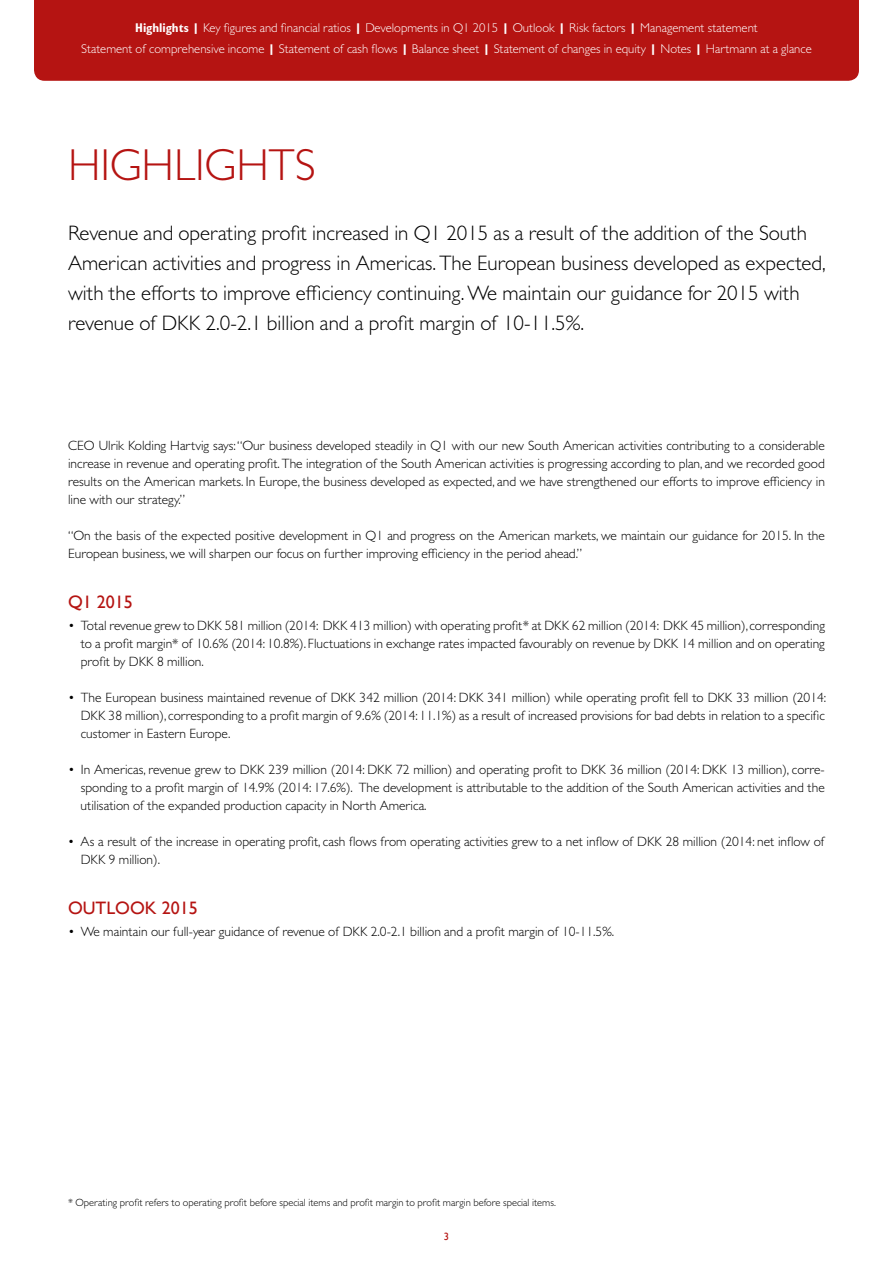
<style>
.page{position:relative;width:893px;height:1263px;background:#fff}
.page>*{position:absolute;margin:0;border:0;box-sizing:border-box;transform-origin:0 0}
.t1{font:300 45px "Gill Sans MT Std";color:#b51412}
.t2{font:300 21px/30px "Gill Sans MT Std";color:#000}
.t3{font:18px "Gill Sans";color:#b51412}
.t4{font:300 13.5px/18px "Gill Sans MT Std";color:#000;text-align:justify}
.t5{font:300 12.75px/21px "Gill Sans MT Std";color:#fff;text-align:center}
.t6{font:300 10.5px "Gill Sans MT Std";color:#000}
.t7{font:10.5px "Gill Sans";color:#b51412}
.s1{font-weight:700;font-stretch:condensed}
.s2{font-weight:800}
</style>
<div class="page">
<div style="left:34px;top:0;width:825px;height:81px;background:#b51412"></div>
<p class="t5" style="left:81px;top:17px;width:732px"><span class="s1">Highlights</span> <span class="s2">|</span> Key figures and financial ratios <span class="s2">|</span> Developments in Q1 2015 <span class="s2">|</span> Outlook <span class="s2">|</span> Risk factors <span class="s2">|</span> Management statement<br>Statement of comprehensive income <span class="s2">|</span> Statement of cash flows <span class="s2">|</span> Balance sheet <span class="s2">|</span> Statement of changes in equity <span class="s2">|</span> Notes <span class="s2">|</span> Hartmann at a glance</p>
<h1 class="t1" style="left:68px;top:137px;width:249px">HIGHLIGHTS</h1>
<p class="t2" style="left:68px;top:217px;width:759px">Revenue and operating profit increased in Q1 2015 as a result of the addition of the South American activities and progress in Americas. The European business developed as expected, with the efforts to improve efficiency continuing. We maintain our guidance for 2015 with revenue of DKK 2.0-2.1 billion and a profit margin of 10-11.5%.</p>
<p class="t4" style="left:68px;top:436px;width:758px">CEO Ulrik Kolding Hartvig says: “Our business developed steadily in Q1 with our new South American activities contributing to a considerable increase in revenue and operating profit. The integration of the South American activities is progressing according to plan, and we recorded good results on the American markets. In Europe, the business developed as expected, and we have strengthened our efforts to improve efficiency in line with our strategy.”</p>
<p class="t4" style="left:68px;top:526px;width:758px">“On the basis of the expected positive development in Q1 and progress on the American markets, we maintain our guidance for 2015. In the<br>European business, we will sharpen our focus on further improving efficiency in the period ahead.”</p>
<h3 class="t3" style="left:68px;top:591px;width:66px">Q1 2015</h3>
<p class="t4" style="left:81px;top:616px;width:746px;text-indent:-13px">• Total revenue grew to DKK 581 million (2014: DKK 413 million) with operating profit* at DKK 62 million (2014: DKK 45 million),corresponding to a profit margin* of 10.6% (2014: 10.8%). Fluctuations in exchange rates impacted favourably on revenue by DKK 14 million and on operating profit by DKK 8 million.</p>
<p class="t4" style="left:81px;top:688px;width:747px;text-indent:-13px">• The European business maintained revenue of DKK 342 million (2014: DKK 341 million) while operating profit fell to DKK 33 million (2014:<br>DKK 38 million), corresponding to a profit margin of 9.6% (2014: 11.1%) as a result of increased provisions for bad debts in relation to a specific customer in Eastern Europe.</p>
<p class="t4" style="left:81px;top:760px;width:746px;text-indent:-13px">• In Americas, revenue grew to DKK 239 million (2014: DKK 72 million) and operating profit to DKK 36 million (2014: DKK 13 million), corre&shy;sponding to a profit margin of 14.9% (2014: 17.6%). The development is attributable to the addition of the South American activities and the utilisation of the expanded production capacity in North America.</p>
<p class="t4" style="left:81px;top:832px;width:746px;text-indent:-13px">• As a result of the increase in operating profit, cash flows from operating activities grew to a net inflow of DKK 28 million (2014: net inflow of<br>DKK 9 million).</p>
<h3 class="t3" style="left:68px;top:897px;width:131px">OUTLOOK 2015</h3>
<p class="t4" style="left:68px;top:922px;width:548px">• We maintain our full-year guidance of revenue of DKK 2.0-2.1 billion and a profit margin of 10-11.5%.</p>
<p class="t6" style="left:68px;top:1196px;width:489px">* Operating profit refers to operating profit before special items and profit margin to profit margin before special items.</p>
<p class="t7" style="left:444px;top:1231px;width:7px">3</p>
</div>
